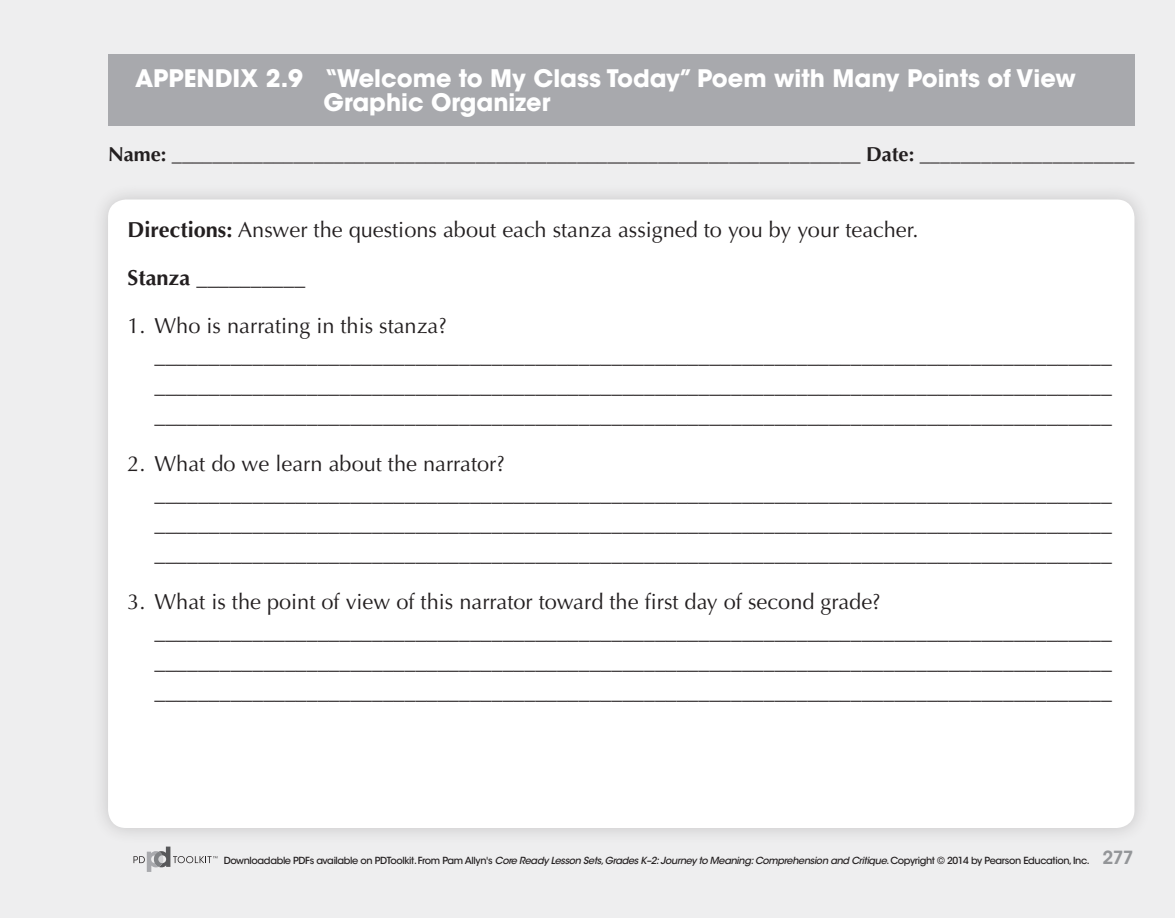
<style>
.page{position:relative;width:1175px;height:918px;background:#fff}
.page>*{position:absolute;margin:0;border:0;box-sizing:border-box;transform-origin:0 0}
.t1{font:700 24px/24px "ITC Avant Garde Std";color:#fff}
.t2{font:21.75px/30px "Optima LT Std";color:#231f20}
.t3{font:700 20.25px "Optima LT Std";color:#231f20}
.t4{font:500 9.75px "ITC Avant Garde Std";letter-spacing:-.04em;color:#231f20}
.s1{font-weight:700}
.s2{font-style:italic}
.s3{font-weight:600;font-size:18px;color:#939598}
</style>
<div class="page">
<div style="left:0;top:0;width:1174px;height:918px;background:#eeeeef"></div>
<svg style="left:133px;top:847px;width:84px;height:25px"></svg>
<div style="left:91px;top:182px;width:1060px;height:663px;background:#e8e8e9"></div>
<div style="left:108px;top:200px;width:1026px;height:628px;background:#fff;border-radius:18px"></div>
<div style="left:108px;top:54px;width:1026px;height:72px;background:#a8a9ad"></div>
<p class="t1" style="left:323px;top:66px;width:753px;text-indent:-188px">Appendix 2.9 “Welcome to My Class Today” Poem with Many Points of View<br>Graphic Organizer</p>
<p class="t3" style="left:108px;top:142px;width:1028px">Name: ____________________________________________________________________ Date: _____________________</p>
<p class="t2" style="left:128px;top:215px;width:792px"><span class="s1">Directions:</span> Answer the questions about each stanza assigned to you by your teacher.</p>
<p class="t2" style="left:128px;top:263px;width:179px"><span class="s1">Stanza</span> __________</p>
<p class="t2" style="left:154px;top:311px;width:959px;text-indent:-27px">1. Who is narrating in this stanza? ________________________________________________________________________________________ ________________________________________________________________________________________ ________________________________________________________________________________________</p>
<p class="t2" style="left:154px;top:449px;width:959px;text-indent:-27px">2. What do we learn about the narrator? ________________________________________________________________________________________ ________________________________________________________________________________________ ________________________________________________________________________________________</p>
<p class="t2" style="left:154px;top:587px;width:959px;text-indent:-27px">3. What is the point of view of this narrator toward the first day of second grade? ________________________________________________________________________________________ ________________________________________________________________________________________ ________________________________________________________________________________________</p>
<p class="t4" style="left:224px;top:854px;width:911px">Downloadable PDFs available on PDToolkit. From Pam Allyn's <span class="s2">Core Ready Lesson Sets, Grades K–2: Journey to Meaning: Comprehension and Critique</span>. Copyright © 2014 by Pearson Education, Inc. <span class="s3">277</span></p>
</div>
